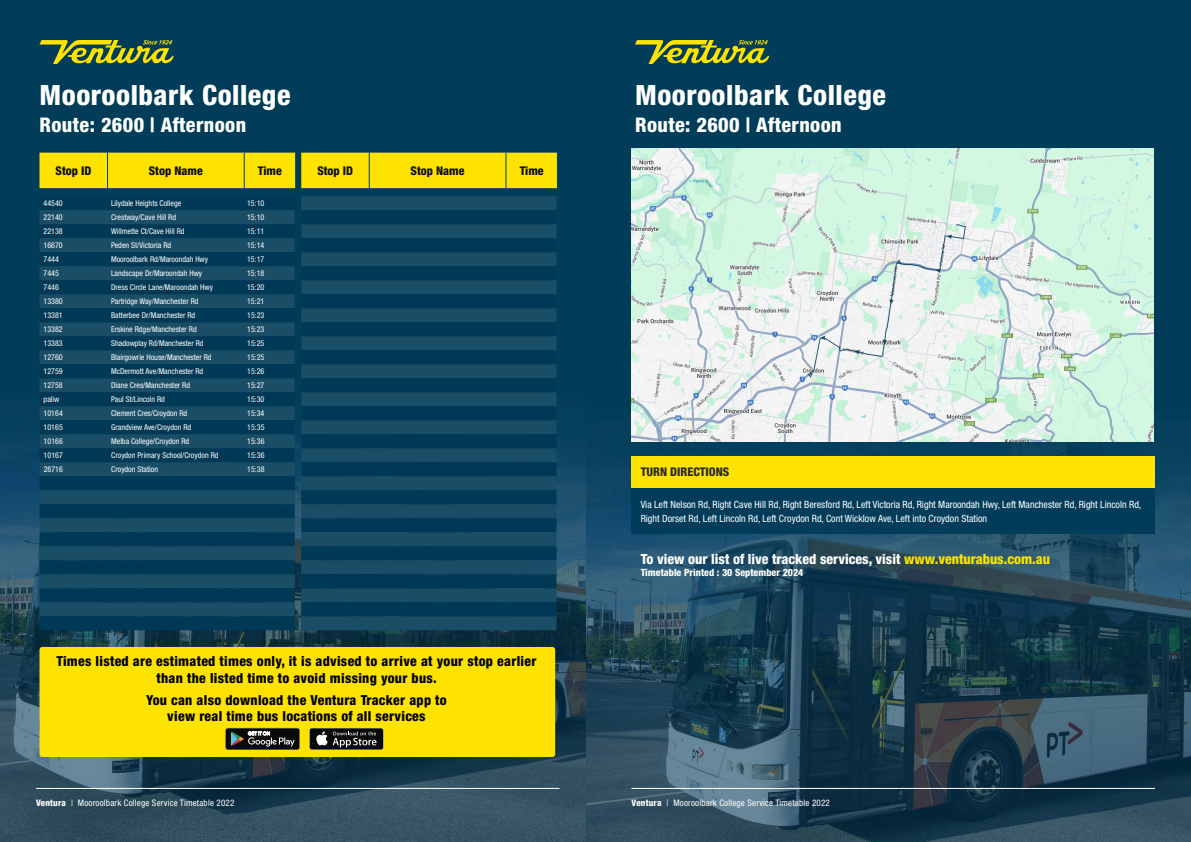
<style>
.page{position:relative;width:1191px;height:842px;background:#fff}
.page>*{position:absolute;margin:0;border:0;box-sizing:border-box;transform-origin:0 0}
.t1{font:800 condensed 28px "Helvetica Neue LT Std";letter-spacing:.02em;color:#fff}
.t2{font:800 condensed 20.2px "Helvetica Neue LT Std";letter-spacing:.02em;color:#fff}
.t3{font:800 condensed 14px "Helvetica Neue LT Std";color:#fff}
.t4{font:800 condensed 13.8px/16.6px "Helvetica Neue LT Std";letter-spacing:.02em;color:#000;text-align:center}
.t5{font:800 condensed 12px "Helvetica Neue LT Std";color:#0d0d0d}
.t6{font:800 condensed 12px "Helvetica Neue LT Std";color:#292829}
.t7{font:condensed 10px/14px "Helvetica Neue LT Std";color:#fff}
.t8{font:800 condensed 10px "Helvetica Neue LT Std";color:#fff}
.t9{font:condensed 9px "Helvetica Neue LT Std";letter-spacing:.02em;color:#fff}
.t10{font:condensed 8px "Helvetica Neue LT Std";color:#fff}
.s1{font-weight:800}
.s2{color:#fee200}
</style>
<div class="page">
<img style="left:0;top:0;width:587px;height:842px">
<hr style="left:36px;top:788px;width:523px;height:1px;background:#fff">
<svg style="left:40px;top:40px;width:134px;height:24px;background:#6f8531"></svg>
<div style="left:40px;top:153px;width:517px;height:35px;background:#fee200"></div>
<hr style="left:369px;top:153px;width:1px;height:35px;background:#013d5b">
<hr style="left:505px;top:153px;width:1px;height:35px;background:#013d5b">
<hr style="left:557px;top:153px;width:1px;height:35px;background:#013d5b">
<svg style="left:40px;top:196px;width:255px;height:42px;background:#083f5a"></svg>
<div style="left:40px;top:238px;width:255px;height:378px;background:#1a4d66"></div>
<svg style="left:40px;top:252px;width:255px;height:322px;background:#0c425c"></svg>
<div style="left:40px;top:588px;width:255px;height:14px;background:#003955"></div>
<div style="left:40px;top:616px;width:255px;height:14px;background:#003955"></div>
<div style="left:301px;top:196px;width:255px;height:434px;background:#1a4d66"></div>
<svg style="left:301px;top:210px;width:255px;height:56px;background:#0c425d"></svg>
<svg style="left:301px;top:266px;width:255px;height:322px;background:#0c425c"></svg>
<div style="left:301px;top:602px;width:255px;height:14px;background:#003955"></div>
<div style="left:39px;top:647px;width:516px;height:110px;background:#fee200;border-radius:3px"></div>
<svg style="left:225px;top:728px;width:75px;height:22px;background:#383a36"></svg>
<div style="left:309px;top:728px;width:74px;height:22px;background:#363735;border-radius:3px"></div>
<div style="left:310px;top:728px;width:73px;height:21px;background:#0a0b09;border-radius:2px"></div>
<svg style="left:316px;top:731px;width:60px;height:16px"></svg>
<img style="left:587px;top:0;width:604px;height:842px">
<hr style="left:631px;top:788px;width:524px;height:1px;background:#fff">
<div style="left:631px;top:456px;width:523px;height:32px;background:#fee200"></div>
<div style="left:631px;top:488px;width:523px;height:46px;background:#013d5b"></div>
<svg style="left:635px;top:40px;width:134px;height:24px;background:#6f8531"></svg>
<img style="left:632px;top:149px;width:521px;height:293px">
<h1 class="t1" style="left:40px;top:77px;width:252px">Mooroolbark College</h1>
<h2 class="t2" style="left:40px;top:112px;width:208px">Route: 2600 | Afternoon</h2>
<h3 class="t5" style="left:56px;top:163px;width:37px">Stop ID</h3>
<h3 class="t5" style="left:149px;top:163px;width:56px">Stop Name</h3>
<h3 class="t5" style="left:258px;top:163px;width:25px">Time</h3>
<h3 class="t5" style="left:317px;top:163px;width:37px">Stop ID</h3>
<h3 class="t5" style="left:410px;top:163px;width:56px">Stop Name</h3>
<h3 class="t5" style="left:520px;top:163px;width:25px">Time</h3>
<p class="t10" style="left:44px;top:199px;width:21px">44540</p>
<p class="t10" style="left:111px;top:199px;width:72px">Lilydale Heights College</p>
<p class="t10" style="left:247px;top:199px;width:19px">15:10</p>
<p class="t10" style="left:44px;top:213px;width:21px">22140</p>
<p class="t10" style="left:111px;top:213px;width:67px">Crestway/Cave Hill Rd</p>
<p class="t10" style="left:247px;top:213px;width:19px">15:10</p>
<p class="t10" style="left:44px;top:227px;width:21px">22138</p>
<p class="t10" style="left:111px;top:227px;width:75px">Willmette Ct/Cave Hill Rd</p>
<p class="t10" style="left:247px;top:227px;width:19px">15:11</p>
<p class="t10" style="left:44px;top:241px;width:21px">16670</p>
<p class="t10" style="left:111px;top:241px;width:62px">Peden St/Victoria Rd</p>
<p class="t10" style="left:247px;top:241px;width:19px">15:14</p>
<p class="t10" style="left:44px;top:255px;width:17px">7444</p>
<p class="t10" style="left:111px;top:255px;width:98px">Mooroolbark Rd/Maroondah Hwy</p>
<p class="t10" style="left:247px;top:255px;width:19px">15:17</p>
<p class="t10" style="left:44px;top:269px;width:17px">7445</p>
<p class="t10" style="left:111px;top:269px;width:92px">Landscape Dr/Maroondah Hwy</p>
<p class="t10" style="left:247px;top:269px;width:19px">15:18</p>
<p class="t10" style="left:44px;top:283px;width:17px">7446</p>
<p class="t10" style="left:111px;top:283px;width:103px">Dress Circle Lane/Maroondah Hwy</p>
<p class="t10" style="left:247px;top:283px;width:19px">15:20</p>
<p class="t10" style="left:44px;top:297px;width:21px">13380</p>
<p class="t10" style="left:111px;top:297px;width:89px">Partridge Way/Manchester Rd</p>
<p class="t10" style="left:247px;top:297px;width:19px">15:21</p>
<p class="t10" style="left:44px;top:311px;width:21px">13381</p>
<p class="t10" style="left:111px;top:311px;width:86px">Batterbee Dr/Manchester Rd</p>
<p class="t10" style="left:247px;top:311px;width:19px">15:23</p>
<p class="t10" style="left:44px;top:325px;width:21px">13382</p>
<p class="t10" style="left:111px;top:325px;width:87px">Erskine Rdge/Manchester Rd</p>
<p class="t10" style="left:247px;top:325px;width:19px">15:23</p>
<p class="t10" style="left:44px;top:339px;width:21px">13383</p>
<p class="t10" style="left:111px;top:339px;width:94px">Shadowplay Rd/Manchester Rd</p>
<p class="t10" style="left:247px;top:339px;width:19px">15:25</p>
<p class="t10" style="left:44px;top:353px;width:21px">12760</p>
<p class="t10" style="left:111px;top:353px;width:102px">Blairgowrie House/Manchester Rd</p>
<p class="t10" style="left:247px;top:353px;width:19px">15:25</p>
<p class="t10" style="left:44px;top:367px;width:21px">12759</p>
<p class="t10" style="left:111px;top:367px;width:94px">McDermott Ave/Manchester Rd</p>
<p class="t10" style="left:247px;top:367px;width:19px">15:26</p>
<p class="t10" style="left:44px;top:381px;width:21px">12758</p>
<p class="t10" style="left:111px;top:381px;width:80px">Diane Cres/Manchester Rd</p>
<p class="t10" style="left:247px;top:381px;width:19px">15:27</p>
<p class="t10" style="left:44px;top:395px;width:17px">paliw</p>
<p class="t10" style="left:111px;top:395px;width:55px">Paul St/Lincoln Rd</p>
<p class="t10" style="left:247px;top:395px;width:19px">15:30</p>
<p class="t10" style="left:44px;top:409px;width:21px">10164</p>
<p class="t10" style="left:111px;top:409px;width:78px">Clement Cres/Croydon Rd</p>
<p class="t10" style="left:247px;top:409px;width:19px">15:34</p>
<p class="t10" style="left:44px;top:423px;width:21px">10165</p>
<p class="t10" style="left:111px;top:423px;width:82px">Grandview Ave/Croydon Rd</p>
<p class="t10" style="left:247px;top:423px;width:19px">15:35</p>
<p class="t10" style="left:44px;top:437px;width:21px">10166</p>
<p class="t10" style="left:111px;top:437px;width:80px">Melba College/Croydon Rd</p>
<p class="t10" style="left:247px;top:437px;width:19px">15:36</p>
<p class="t10" style="left:44px;top:451px;width:21px">10167</p>
<p class="t10" style="left:111px;top:451px;width:109px">Croydon Primary School/Croydon Rd</p>
<p class="t10" style="left:247px;top:451px;width:19px">15:36</p>
<p class="t10" style="left:44px;top:465px;width:21px">28716</p>
<p class="t10" style="left:111px;top:465px;width:48px">Croydon Station</p>
<p class="t10" style="left:247px;top:465px;width:19px">15:38</p>
<h3 class="t4" style="left:56px;top:653px;width:481px">Times listed are estimated times only, it is advised to arrive at your stop earlier than the listed time to avoid missing your bus.</h3>
<h3 class="t4" style="left:146px;top:691px;width:302px">You can also download the Ventura Tracker app to view real time bus locations of all services</h3>
<p class="t9" style="left:36px;top:798px;width:200px"><span class="s1">Ventura</span> | Mooroolbark College Service Timetable 2022</p>
<h1 class="t1" style="left:635px;top:77px;width:252px">Mooroolbark College</h1>
<h2 class="t2" style="left:635px;top:112px;width:208px">Route: 2600 | Afternoon</h2>
<h3 class="t6" style="left:640px;top:465px;width:90px">TURN DIRECTIONS</h3>
<p class="t7" style="left:640px;top:497px;width:502px">Via Left Nelson Rd, Right Cave Hill Rd, Right Beresford Rd, Left Victoria Rd, Right Maroondah Hwy, Left Manchester Rd, Right Lincoln Rd,<br>Right Dorset Rd, Left Lincoln Rd, Left Croydon Rd, Cont Wicklow Ave, Left into Croydon Station</p>
<h3 class="t3" style="left:640px;top:551px;width:411px">To view our list of live tracked services, visit <span class="s2">www.venturabus.com.au</span></h3>
<p class="t8" style="left:640px;top:567px;width:164px">Timetable Printed : 30 September 2024</p>
<p class="t9" style="left:631px;top:798px;width:200px"><span class="s1">Ventura</span> | Mooroolbark College Service Timetable 2022</p>
</div>
